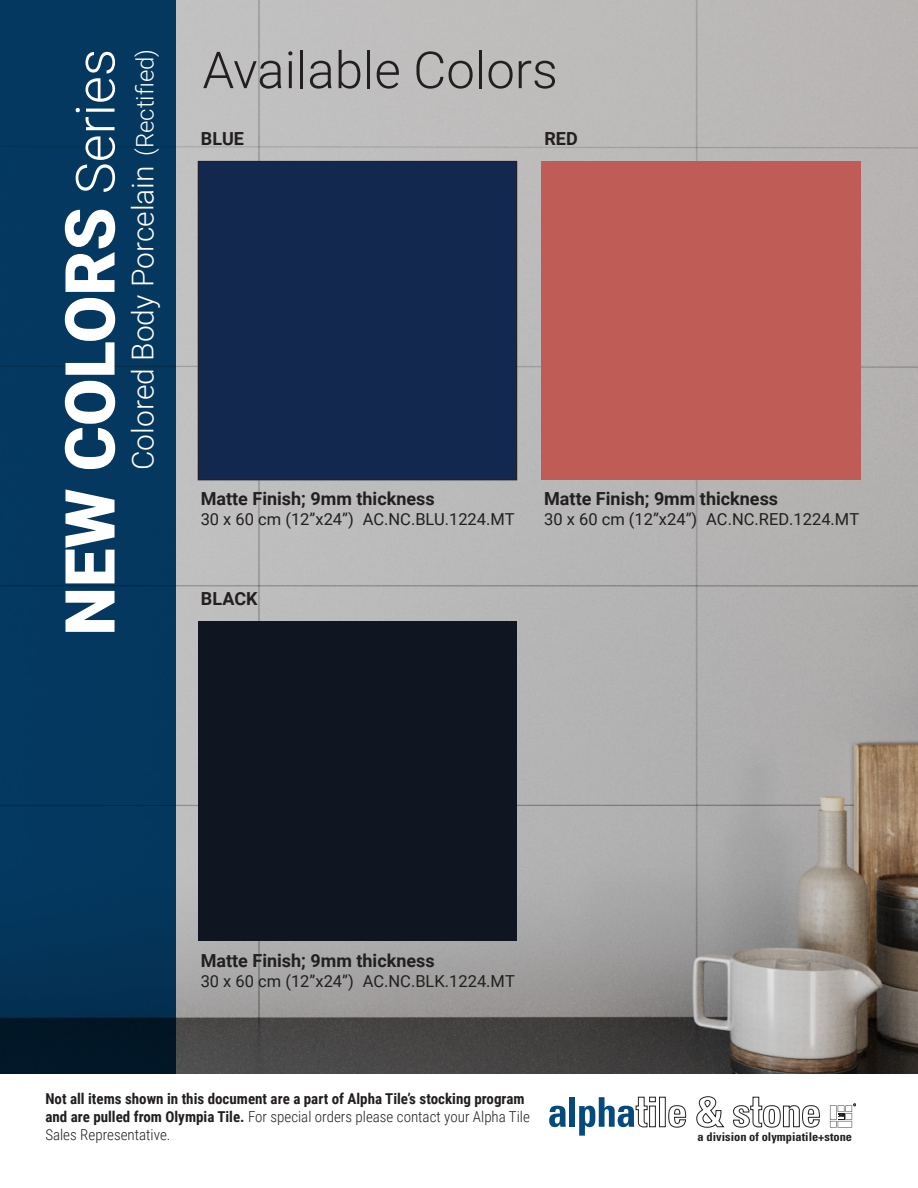
<style>
.page{position:relative;width:918px;height:1188px;background:#fff}
.page>*{position:absolute;margin:0;border:0;box-sizing:border-box;transform-origin:0 0}
.t1{font:900 69px "Roboto";color:#fff}
.t2{font:300 51px "Roboto";color:#231f20}
.t3{font:300 30px "Roboto";color:#fff}
.t4{font:700 18px "Roboto";color:#231f20}
.t5{font:16.5px "Roboto";color:#231f20}
.t6{font:700 15px/18px "Roboto Condensed";color:#231f20}
.t7{font:700 condensed 12px "Univers";color:#231f20}
.s1{font-weight:300;font-size:54px}
.s2{font-size:24px}
.s3{font-weight:300}
</style>
<div class="page">
<svg style="left:549px;top:1106px;width:17px;height:21px"></svg>
<div style="left:569px;top:1097px;width:6px;height:30px;background:#064a7d"></div>
<svg style="left:579px;top:1096px;width:241px;height:40px"></svg>
<svg style="left:830px;top:1104px;width:26px;height:24px"></svg>
<img style="left:176px;top:0;width:742px;height:1074px">
<svg style="left:0;top:0;width:176px;height:1074px;background:#03355b"></svg>
<div style="left:200px;top:163px;width:315px;height:315px;background:#12284f"></div>
<div style="left:198px;top:161px;width:319px;height:319px;border:1px solid #231f20"></div>
<div style="left:198px;top:622px;width:319px;height:318px;background:#0f1521"></div>
<div style="left:542px;top:161px;width:318px;height:319px;background:#bf5c56"></div>
<p class="t1" style="left:42px;top:636px;width:588px;rotate:-90deg">NEW COLORS <span class="s1">Series</span></p>
<p class="t3" style="left:122px;top:470px;width:423px;rotate:-90deg">Colored Body Porcelain <span class="s2">(Rectified)</span></p>
<p class="t2" style="left:202px;top:34px;width:357px">Available Colors</p>
<p class="t4" style="left:201px;top:126px;width:45px">BLUE</p>
<p class="t4" style="left:544px;top:126px;width:35px">RED</p>
<p class="t4" style="left:201px;top:486px;width:236px">Matte Finish; 9mm thickness</p>
<p class="t5" style="left:201px;top:507px;width:316px">30 x 60 cm (12”x24”) AC.NC.BLU.1224.MT</p>
<p class="t4" style="left:544px;top:486px;width:236px">Matte Finish; 9mm thickness</p>
<p class="t5" style="left:544px;top:507px;width:317px">30 x 60 cm (12”x24”) AC.NC.RED.1224.MT</p>
<p class="t4" style="left:201px;top:586px;width:58px">BLACK</p>
<p class="t4" style="left:201px;top:948px;width:236px">Matte Finish; 9mm thickness</p>
<p class="t5" style="left:201px;top:969px;width:316px">30 x 60 cm (12”x24”) AC.NC.BLK.1224.MT</p>
<p class="t6" style="left:45px;top:1089px;width:486px">Not all items shown in this document are a part of Alpha Tile’s stocking program and are pulled from Olympia Tile. <span class="s3">For special orders please contact your Alpha Tile<br>Sales Representative.</span></p>
<p class="t7" style="left:698px;top:1129px;width:156px">a division of olympiatile+stone</p>
</div>
